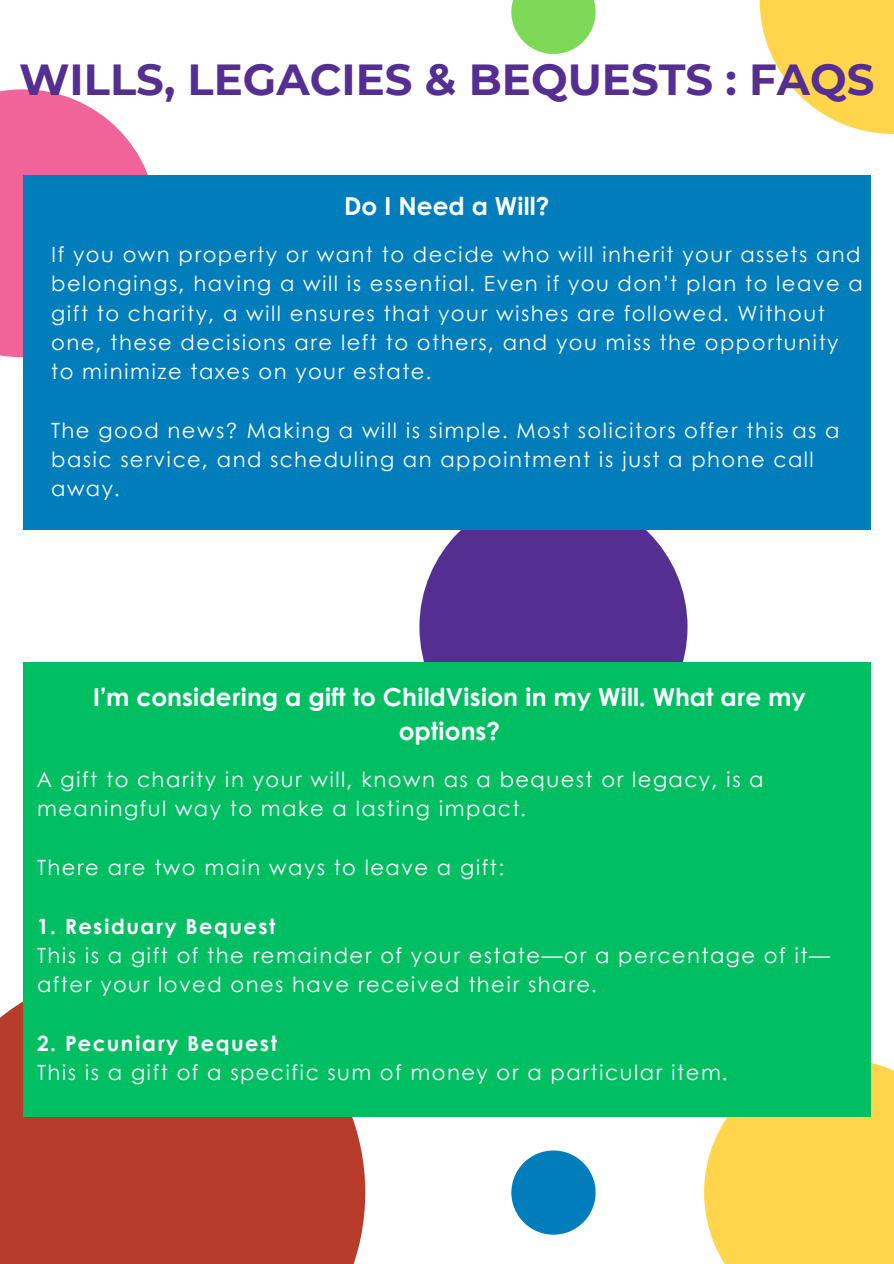
<style>
.page{position:relative;width:894px;height:1264px;background:#fff}
.page>*{position:absolute;margin:0;border:0;box-sizing:border-box;transform-origin:0 0}
.t1{font:700 43.35px "Montserrat";color:#542e91}
.t2{font:700 24.75px/33.8px "Century Gothic";color:#fff;text-align:center}
.t3{font:21px/29.2px "Century Gothic";letter-spacing:.07em;color:#fff}
.t4{font:700 21px "Century Gothic";letter-spacing:.07em;color:#fff}
</style>
<div class="page">
<svg style="left:0;top:89px;width:148px;height:268px;fill:#f06499"></svg>
<div style="left:703px;top:1058px;width:190px;height:205px;background:#ffd64b"></div>
<div style="left:0;top:968px;width:365px;height:295px;background:#b73c2b"></div>
<div style="left:419px;top:493px;width:268px;height:268px;background:#542e91;border-radius:50%"></div>
<div style="left:511px;top:1150px;width:84px;height:84px;background:#007dbb;border-radius:50%"></div>
<svg style="left:511px;top:0;width:84px;height:54px;fill:#7ed957"></svg>
<svg style="left:759px;top:0;width:134px;height:134px;fill:#ffd64b"></svg>
<div style="left:23px;top:175px;width:847px;height:355px;background:#007dbb"></div>
<div style="left:23px;top:662px;width:846px;height:455px;background:#00bf63"></div>
<h1 class="t1" style="left:19px;top:48px;width:856px">WILLS, LEGACIES &amp; BEQUESTS : FAQS</h1>
<p class="t2" style="left:344px;top:188px;width:207px">Do I Need a Will?</p>
<p class="t3" style="left:51px;top:239px;width:812px">If you own property or want to decide who will inherit your assets and belongings, having a will is essential. Even if you don’t plan to leave a gift to charity, a will ensures that your wishes are followed. Without one, these decisions are left to others, and you miss the opportunity to minimize taxes on your estate.</p>
<p class="t3" style="left:51px;top:415px;width:789px">The good news? Making a will is simple. Most solicitors offer this as a basic service, and scheduling an appointment is just a phone call away.</p>
<p class="t2" style="left:93px;top:679px;width:714px">I’m considering a gift to ChildVision in my Will. What are my options?</p>
<p class="t3" style="left:37px;top:764px;width:727px">A gift to charity in your will, known as a bequest or legacy, is a meaningful way to make a lasting impact.</p>
<p class="t3" style="left:37px;top:852px;width:468px">There are two main ways to leave a gift:</p>
<p class="t4" style="left:37px;top:911px;width:240px">1. Residuary Bequest</p>
<p class="t3" style="left:37px;top:940px;width:794px">This is a gift of the remainder of your estate—or a percentage of it— after your loved ones have received their share.</p>
<p class="t4" style="left:37px;top:1028px;width:241px">2. Pecuniary Bequest</p>
<p class="t3" style="left:37px;top:1057px;width:691px">This is a gift of a specific sum of money or a particular item.</p>
</div>
